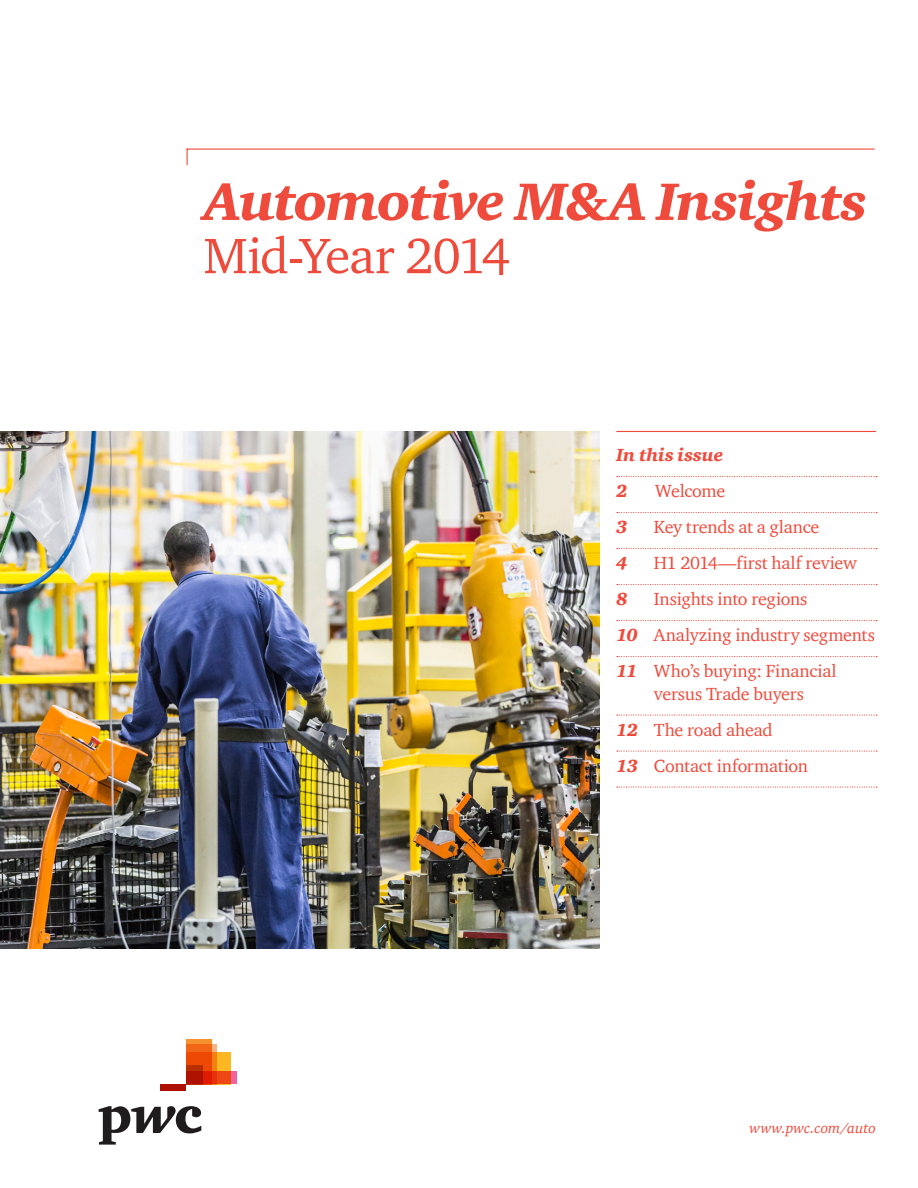
<style>
.page{position:relative;width:918px;height:1188px;background:#fff}
.page>*{position:absolute;margin:0;border:0;box-sizing:border-box;transform-origin:0 0}
.t1{font:italic 900 54px "ITC Charter Com";letter-spacing:-.03em;color:#ef4b3d}
.t2{font:51px "ITC Charter Com";letter-spacing:-.025em;color:#ef4b3d}
.t3{font:18px/22.5px "ITC Charter Com";letter-spacing:-.01em;color:#ef4b3d;text-align:center}
.t4{font:italic 900 18px "ITC Charter Com";letter-spacing:-.005em;color:#ef4b3d}
.t5{font:italic 15px "ITC Charter Com";letter-spacing:.005em;color:#ef4b3d}
.s1{font-weight:900;font-style:italic}
</style>
<div class="page">
<hr style="left:187px;top:148px;width:687px;height:2px;background:#ef4b3d">
<svg style="left:187px;top:150px;width:1px;height:15px"></svg>
<svg style="left:99px;top:1106px;width:102px;height:39px"></svg>
<svg style="left:230px;top:1071px;width:7px;height:13px"></svg>
<svg style="left:217px;top:1052px;width:13px;height:32px"></svg>
<svg style="left:212px;top:1044px;width:5px;height:40px"></svg>
<svg style="left:186px;top:1039px;width:26px;height:45px"></svg>
<div style="left:160px;top:1084px;width:26px;height:7px;background:#ae1100"></div>
<img style="left:0;top:432px;width:599px;height:516px">
<hr style="left:616px;top:431px;width:260px;height:1px;background:#ef4b3d">
<svg style="left:617px;top:476px;width:260px;height:1px"></svg>
<svg style="left:617px;top:512px;width:260px;height:1px"></svg>
<svg style="left:617px;top:548px;width:260px;height:1px"></svg>
<svg style="left:617px;top:584px;width:260px;height:1px"></svg>
<svg style="left:617px;top:620px;width:260px;height:1px"></svg>
<svg style="left:617px;top:656px;width:260px;height:1px"></svg>
<svg style="left:617px;top:715px;width:260px;height:1px"></svg>
<svg style="left:617px;top:751px;width:260px;height:1px"></svg>
<svg style="left:617px;top:787px;width:260px;height:1px"></svg>
<p class="t1" style="left:203px;top:168px;width:665px">Automotive M&amp;A Insights</p>
<p class="t2" style="left:203px;top:224px;width:308px">Mid-Year 2014</p>
<p class="t4" style="left:616px;top:444px;width:108px">In this issue</p>
<p class="t4" style="left:616px;top:480px;width:13px">2</p>
<p class="t3" style="left:655px;top:480px;width:71px">Welcome</p>
<p class="t4" style="left:616px;top:516px;width:13px">3</p>
<p class="t3" style="left:654px;top:516px;width:167px">Key trends at a glance</p>
<p class="t4" style="left:616px;top:552px;width:13px">4</p>
<p class="t3" style="left:654px;top:552px;width:205px">H1 2014—first half review</p>
<p class="t4" style="left:616px;top:588px;width:13px">8</p>
<p class="t3" style="left:654px;top:588px;width:155px">Insights into regions</p>
<p class="t3" style="left:616px;top:624px;width:260px"><span class="s1">10</span> Analyzing industry segments</p>
<p class="t3" style="left:616px;top:660px;width:222px"><span class="s1">11</span> Who’s buying: Financial versus Trade buyers</p>
<p class="t3" style="left:616px;top:718px;width:158px"><span class="s1">12</span> The road ahead</p>
<p class="t3" style="left:616px;top:754px;width:193px"><span class="s1">13</span> Contact information</p>
<p class="t5" style="left:750px;top:1119px;width:128px">www.pwc.com/auto</p>
</div>
